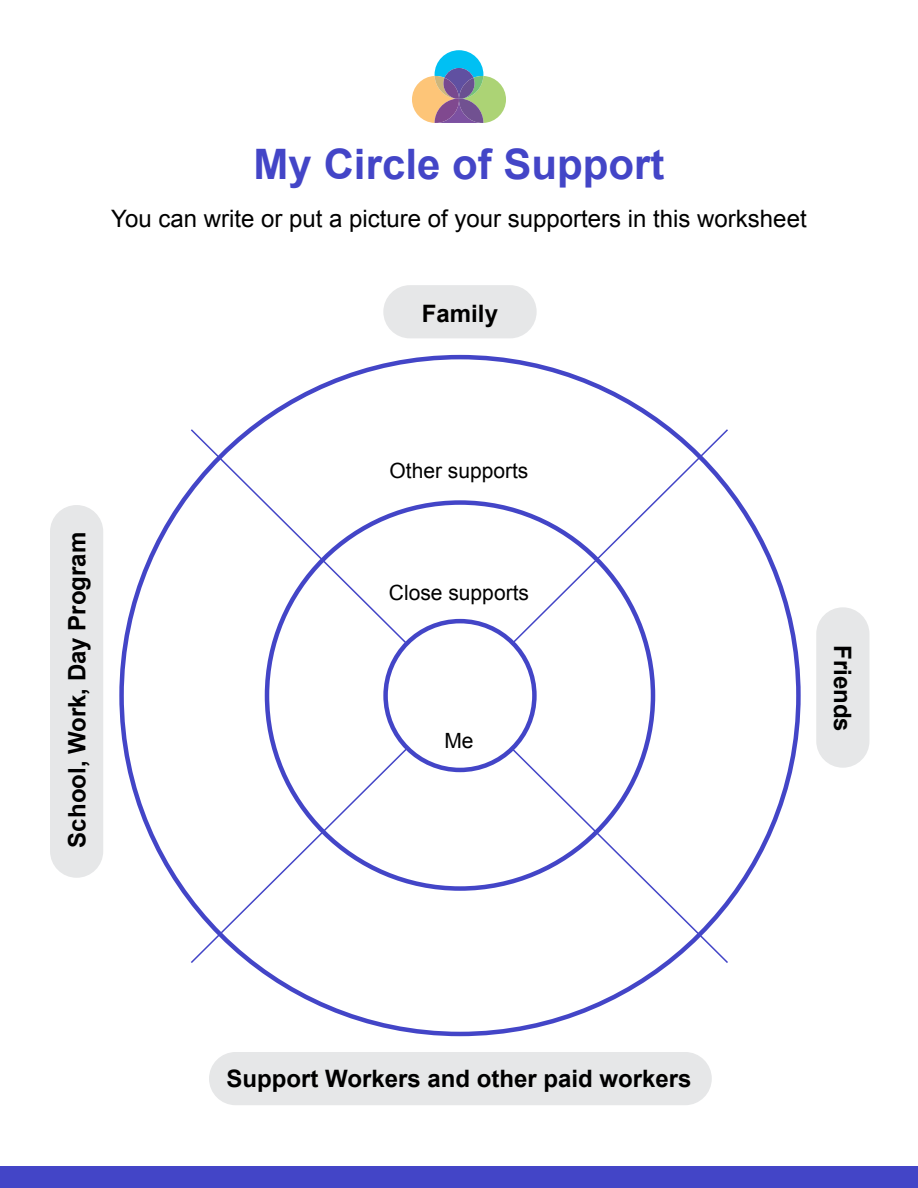
<style>
.page{position:relative;width:918px;height:1188px;background:#fff}
.page>*{position:absolute;margin:0;border:0;box-sizing:border-box;transform-origin:0 0}
.t1{font:700 42px "Arial";color:#4345c7}
.t2{font:700 24px "Arial";color:#000}
.t3{font:24px "Arial";color:#000}
.t4{font:21px "Arial";color:#000}
</style>
<div class="page">
<div style="left:0;top:1166px;width:918px;height:22px;background:#4345c7"></div>
<div style="left:412px;top:76px;width:43px;height:47px;background:#fdc578;border-radius:50%"></div>
<div style="left:463px;top:76px;width:43px;height:47px;background:#acd375;border-radius:50%"></div>
<svg style="left:435px;top:50px;width:48px;height:73px"></svg>
<div style="left:816px;top:607px;width:53px;height:161px;background:#e6e7e8;border-radius:27px"></div>
<div style="left:50px;top:505px;width:53px;height:373px;background:#e6e7e8;border-radius:27px"></div>
<div style="left:209px;top:1052px;width:503px;height:53px;background:#e6e7e8;border-radius:27px"></div>
<div style="left:383px;top:285px;width:154px;height:53px;background:#e6e7e8;border-radius:27px"></div>
<svg style="left:189px;top:428px;width:269px;height:267px"></svg>
<svg style="left:458px;top:428px;width:272px;height:267px"></svg>
<svg style="left:189px;top:695px;width:269px;height:270px"></svg>
<svg style="left:458px;top:695px;width:272px;height:270px"></svg>
<div style="left:386px;top:621px;width:148px;height:149px;background:#fff;border-radius:50%"></div>
<div style="left:383px;top:619px;width:154px;height:153px;border:4px solid #4345c7;border-radius:50%"></div>
<h1 class="t1" style="left:254px;top:136px;width:412px">My Circle of Support</h1>
<p class="t3" style="left:111px;top:202px;width:697px">You can write or put a picture of your supporters in this worksheet</p>
<p class="t2" style="left:422px;top:298px;width:78px">Family</p>
<p class="t2" style="left:61px;top:848px;width:317px;rotate:-90deg">School, Work, Day Program</p>
<p class="t4" style="left:390px;top:457px;width:140px">Other supports</p>
<p class="t4" style="left:389px;top:579px;width:142px">Close supports</p>
<p class="t4" style="left:444px;top:727px;width:31px">Me</p>
<p class="t2" style="left:858px;top:645px;width:88px;rotate:90deg">Friends</p>
<p class="t2" style="left:227px;top:1063px;width:466px">Support Workers and other paid workers</p>
</div>
